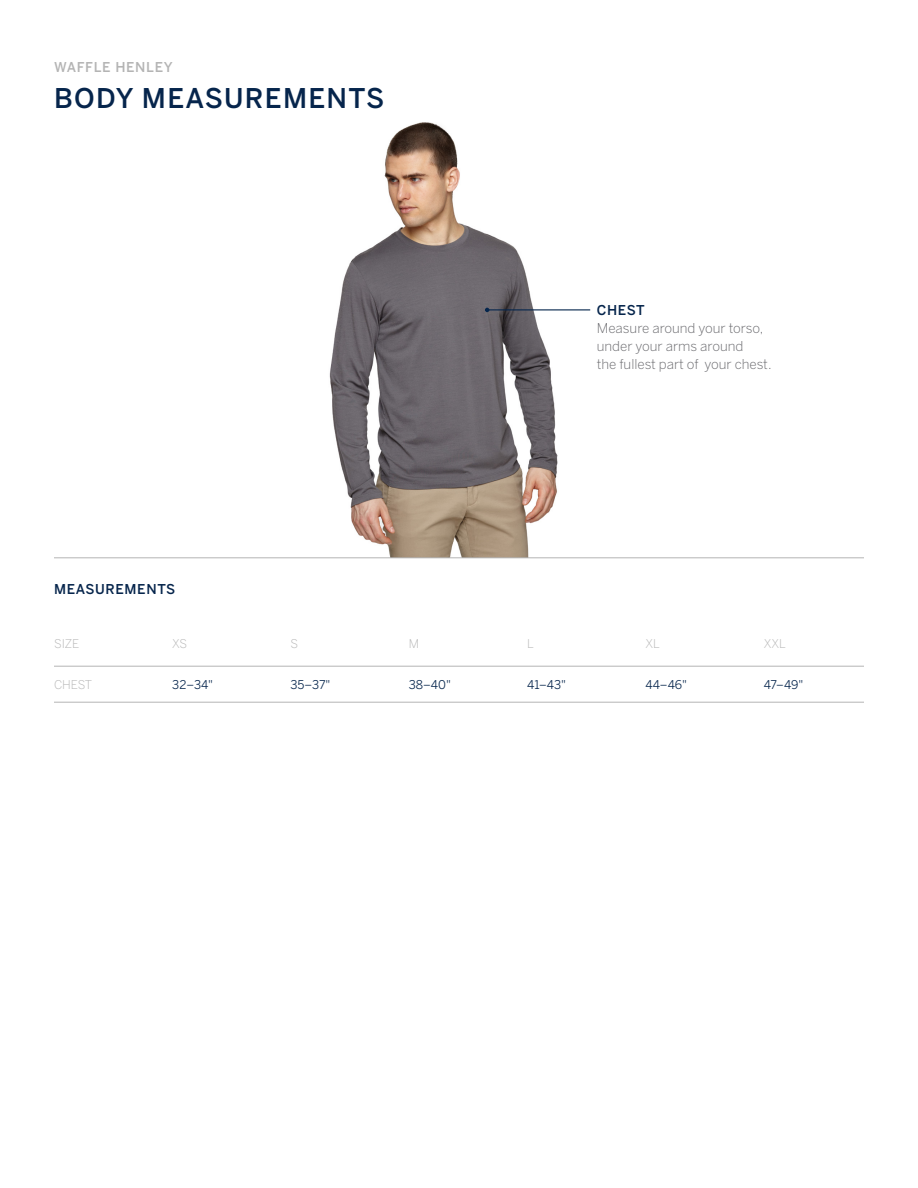
<style>
.page{position:relative;width:918px;height:1188px;background:#fff}
.page>*{position:absolute;margin:0;border:0;box-sizing:border-box;transform-origin:0 0}
.t1{font:500 27px "Benton Sans";letter-spacing:.05em;color:#06254c}
.t2{font:300 13.5px/18px "Benton Sans";color:#68686c}
.t3{font:500 13.5px "Benton Sans";letter-spacing:.05em;color:#06254c}
.t4{font:500 13.5px "Benton Sans";letter-spacing:.05em;color:#b4b4b4}
.t5{font:12px "Benton Sans";color:#06254c}
.t6{font:300 12px "Benton Sans";color:#b4b4b4}
</style>
<div class="page">
<hr style="left:54px;top:666px;width:810px;height:1px;background:#b4b4b4">
<hr style="left:54px;top:702px;width:810px;height:1px;background:#b4b4b4">
<img style="left:212px;top:122px;width:445px;height:436px">
<hr style="left:487px;top:309px;width:103px;height:1px;background:#05264d">
<svg style="left:485px;top:308px;width:4px;height:4px"></svg>
<hr style="left:54px;top:558px;width:810px;height:1px;background:#b4b4b4">
<p class="t4" style="left:54px;top:59px;width:120px">WAFFLE HENLEY</p>
<p class="t1" style="left:54px;top:82px;width:332px">BODY MEASUREMENTS</p>
<p class="t3" style="left:54px;top:581px;width:123px">MEASUREMENTS</p>
<p class="t3" style="left:597px;top:302px;width:49px">CHEST</p>
<p class="t2" style="left:597px;top:319px;width:176px">Measure around your torso, under your arms around<br>the fullest part of your chest.</p>
<p class="t6" style="left:54px;top:637px;width:27px">SIZE</p>
<p class="t6" style="left:172px;top:637px;width:17px">XS</p>
<p class="t6" style="left:291px;top:637px;width:9px">S</p>
<p class="t6" style="left:409px;top:637px;width:12px">M</p>
<p class="t6" style="left:527px;top:637px;width:8px">L</p>
<p class="t6" style="left:645px;top:637px;width:16px">XL</p>
<p class="t6" style="left:764px;top:637px;width:24px">XXL</p>
<p class="t6" style="left:54px;top:677px;width:40px">CHEST</p>
<p class="t5" style="left:172px;top:677px;width:42px">32–34"</p>
<p class="t5" style="left:291px;top:677px;width:41px">35–37"</p>
<p class="t5" style="left:409px;top:677px;width:44px">38–40"</p>
<p class="t5" style="left:527px;top:677px;width:41px">41–43"</p>
<p class="t5" style="left:645px;top:677px;width:43px">44–46"</p>
<p class="t5" style="left:764px;top:677px;width:41px">47–49"</p>
</div>
